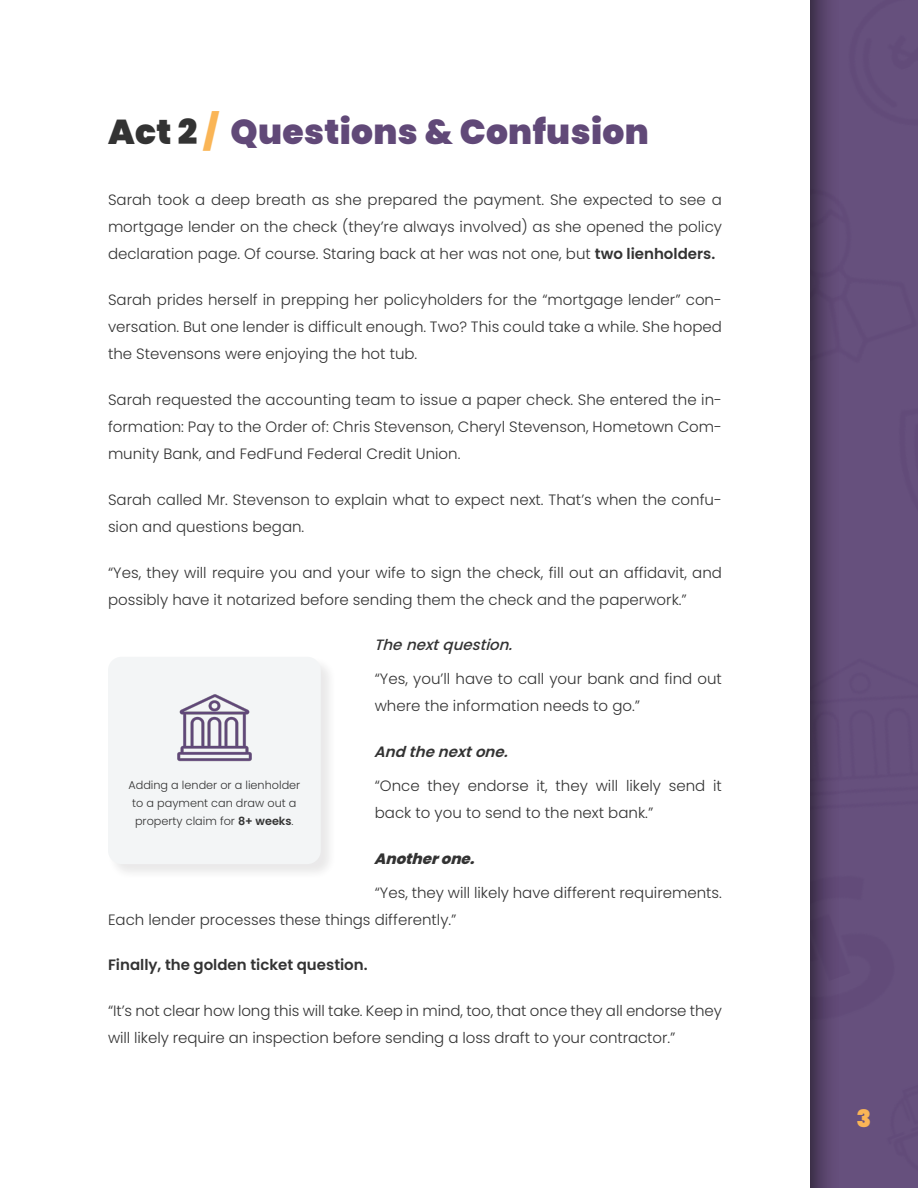
<style>
.page{position:relative;width:918px;height:1188px;background:#fff}
.page>*{position:absolute;margin:0;border:0;box-sizing:border-box;transform-origin:0 0}
.t1{font:900 34.5px "Poppins";letter-spacing:.01em;color:#614978}
.Numbers{font:900 24px "Poppins";color:#fab556}
.t2{font:300 15px/27px "Poppins";color:#333}
.t3{font:600 15px "Poppins";color:#333}
.t4{font:italic 500 15px "Poppins";color:#333}
.t5{font:italic 600 15px "Poppins";color:#333}
.t6{font:italic 800 15px "Poppins";color:#333}
.t7{font:300 11.25px/18px "Poppins";color:#333;text-align:center}
.s1{color:#333}
.s2{color:#fab556}
.s3{font-weight:600}
</style>
<div class="page">
<div style="left:107px;top:656px;width:230px;height:224px;background:#f3f5f6"></div>
<div style="left:808px;top:0;width:110px;height:1188px;background:#231f20;opacity:.75"></div>
<img style="left:177px;top:694px;width:75px;height:68px">
<p class="t1" style="left:108px;top:112px;width:542px"><span class="s1">Act 2</span> <span class="s2">/</span> Questions &amp; Confusion</p>
<p class="t2" style="left:108px;top:186px;width:616px;text-align:justify">Sarah took a deep breath as she prepared the payment. She expected to see a mortgage lender on the check (they’re always involved) as she opened the policy declaration page. Of course. Staring back at her was not one, but <span class="s3">two lienholders.</span></p>
<p class="t2" style="left:108px;top:286px;width:616px;text-align:justify">Sarah prides herself in prepping her policyholders for the “mortgage lender” con&shy;versation. But one lender is difficult enough. Two? This could take a while. She hoped the Stevensons were enjoying the hot tub.</p>
<p class="t2" style="left:108px;top:386px;width:615px;text-align:justify">Sarah requested the accounting team to issue a paper check. She entered the in&shy;formation: Pay to the Order of: Chris Stevenson, Cheryl Stevenson, Hometown Com&shy;munity Bank, and FedFund Federal Credit Union.</p>
<p class="t2" style="left:108px;top:486px;width:615px">Sarah called Mr. Stevenson to explain what to expect next. That’s when the confu&shy;sion and questions began.</p>
<p class="t2" style="left:108px;top:559px;width:616px">“Yes, they will require you and your wife to sign the check, fill out an affidavit, and possibly have it notarized before sending them the check and the paperwork.”</p>
<p class="t4" style="left:375px;top:637px;width:142px">The next question.</p>
<p class="t2" style="left:375px;top:666px;width:349px">“Yes, you’ll have to call your bank and find out where the information needs to go.”</p>
<p class="t5" style="left:375px;top:743px;width:137px">And the next one.</p>
<p class="t2" style="left:375px;top:772px;width:349px">“Once they endorse it, they will likely send it back to you to send to the next bank.”</p>
<p class="t6" style="left:375px;top:850px;width:104px">Another one.</p>
<p class="t2" style="left:108px;top:879px;width:615px;text-indent:267px">“Yes, they will likely have different requirements.<br>Each lender processes these things differently.”</p>
<p class="t3" style="left:108px;top:956px;width:261px">Finally, the golden ticket question.</p>
<p class="t2" style="left:108px;top:998px;width:615px">“It’s not clear how long this will take. Keep in mind, too, that once they all endorse they will likely require an inspection before sending a loss draft to your contractor.”</p>
<p class="t7" style="left:128px;top:776px;width:173px">Adding a lender or a lienholder to a payment can draw out a property claim for <span class="s3">8+ weeks</span>.</p>
<p class="Numbers" style="left:857px;top:1104px;width:16px">3</p>
</div>
